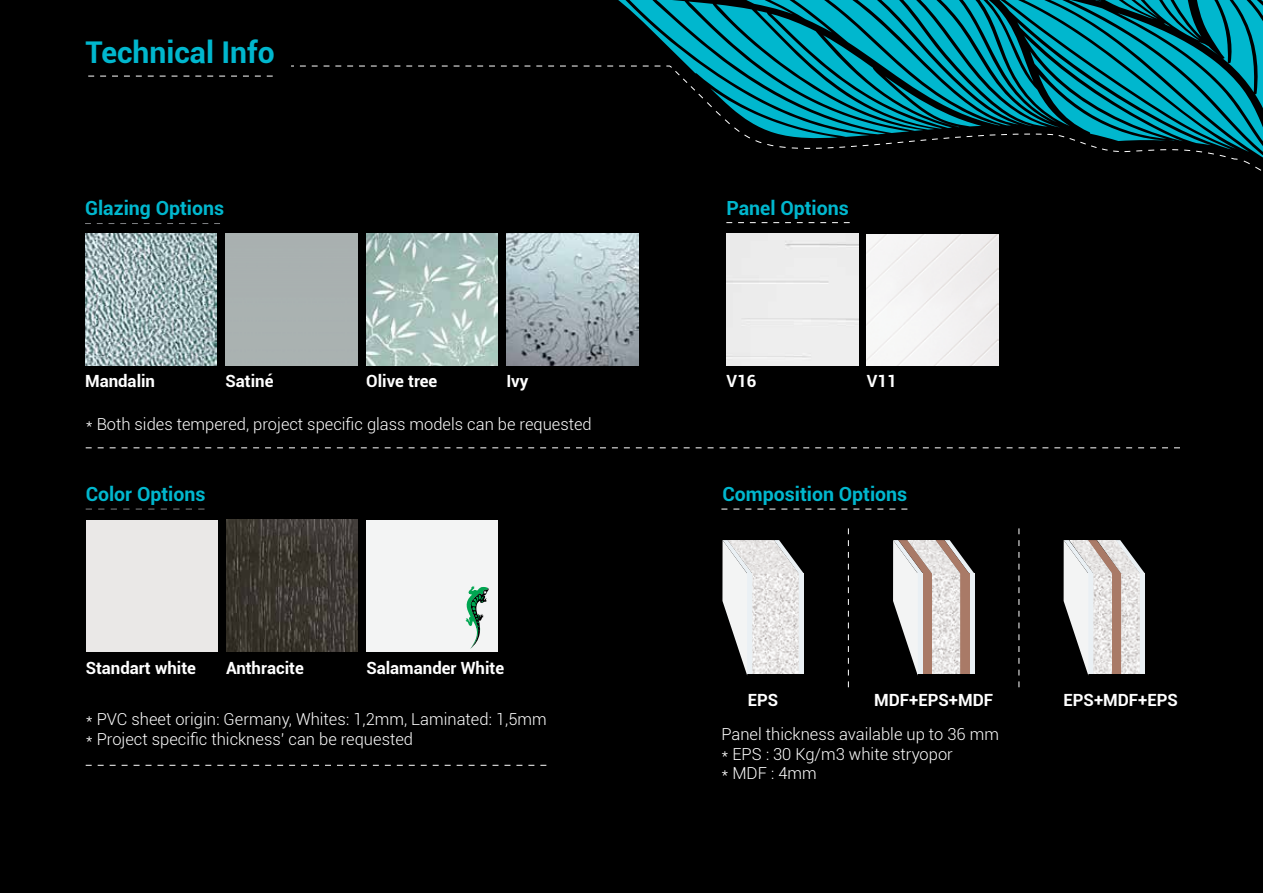
<style>
.page{position:relative;width:1263px;height:893px;background:#000}
.page>*{position:absolute;margin:0;border:0;box-sizing:border-box;transform-origin:0 0}
.t1{font:700 30px "Roboto";color:#00b7ce}
.t2{font:700 19.5px "Roboto";color:#00b7ce}
.t3{font:700 16.8px "Roboto";color:#fff}
.t4{font:300 16.5px/19.8px "Roboto";color:#fff}
</style>
<div class="page">
<svg style="left:300px;top:0;width:963px;height:171px"></svg>
<div style="left:225px;top:234px;width:133px;height:131px;background:#a9b1b1"></div>
<img style="left:85px;top:234px;width:132px;height:131px">
<img style="left:366px;top:234px;width:132px;height:132px">
<img style="left:506px;top:234px;width:132px;height:132px">
<img style="left:226px;top:520px;width:132px;height:132px">
<div style="left:86px;top:520px;width:131px;height:132px;background:#eae8e7"></div>
<div style="left:366px;top:520px;width:132px;height:132px;background:#f3f4f4"></div>
<svg style="left:465px;top:586px;width:24px;height:63px"></svg>
<svg style="left:722px;top:540px;width:26px;height:136px"></svg>
<svg style="left:1087px;top:567px;width:58px;height:109px"></svg>
<img style="left:728px;top:540px;width:411px;height:134px">
<div style="left:867px;top:234px;width:131px;height:132px;background:#f3f2f2"></div>
<div style="left:726px;top:234px;width:132px;height:132px;background:#eee"></div>
<svg style="left:848px;top:528px;width:1px;height:159px"></svg>
<svg style="left:85px;top:223px;width:135px;height:1px"></svg>
<svg style="left:86px;top:509px;width:118px;height:1px"></svg>
<svg style="left:721px;top:509px;width:186px;height:1px"></svg>
<svg style="left:726px;top:222px;width:124px;height:1px"></svg>
<svg style="left:86px;top:447px;width:1094px;height:1px"></svg>
<svg style="left:86px;top:765px;width:460px;height:1px"></svg>
<svg style="left:1018px;top:528px;width:1px;height:159px"></svg>
<svg style="left:88px;top:76px;width:185px;height:1px"></svg>
<h1 class="t1" style="left:85px;top:31px;width:191px">Technical Info</h1>
<p class="t2" style="left:85px;top:195px;width:141px">Glazing Options</p>
<p class="t3" style="left:85px;top:369px;width:72px">Mandalin</p>
<p class="t3" style="left:225px;top:369px;width:50px">Satiné</p>
<p class="t3" style="left:366px;top:369px;width:73px">Olive tree</p>
<p class="t3" style="left:506px;top:369px;width:24px">Ivy</p>
<p class="t4" style="left:86px;top:414px;width:508px">* Both sides tempered, project specific glass models can be requested</p>
<p class="t2" style="left:86px;top:481px;width:121px">Color Options</p>
<p class="t3" style="left:86px;top:656px;width:112px">Standart white</p>
<p class="t4" style="left:86px;top:708px;width:463px">* PVC sheet origin: Germany, Whites: 1,2mm, Laminated: 1,5mm * Project specific thickness’ can be requested</p>
<p class="t3" style="left:226px;top:656px;width:79px">Anthracite</p>
<p class="t3" style="left:366px;top:656px;width:139px">Salamander White</p>
<p class="t2" style="left:726px;top:195px;width:124px">Panel Options</p>
<p class="t3" style="left:726px;top:369px;width:31px">V16</p>
<p class="t3" style="left:867px;top:369px;width:31px">V11</p>
<p class="t2" style="left:722px;top:481px;width:186px">Composition Options</p>
<p class="t3" style="left:748px;top:688px;width:32px">EPS</p>
<p class="t3" style="left:874px;top:688px;width:120px">MDF+EPS+MDF</p>
<p class="t3" style="left:1063px;top:688px;width:116px">EPS+MDF+EPS</p>
<p class="t4" style="left:721px;top:723px;width:279px">Panel thickness available up to 36 mm * EPS : 30 Kg/m3 white stryopor<br>* MDF : 4mm</p>
</div>
